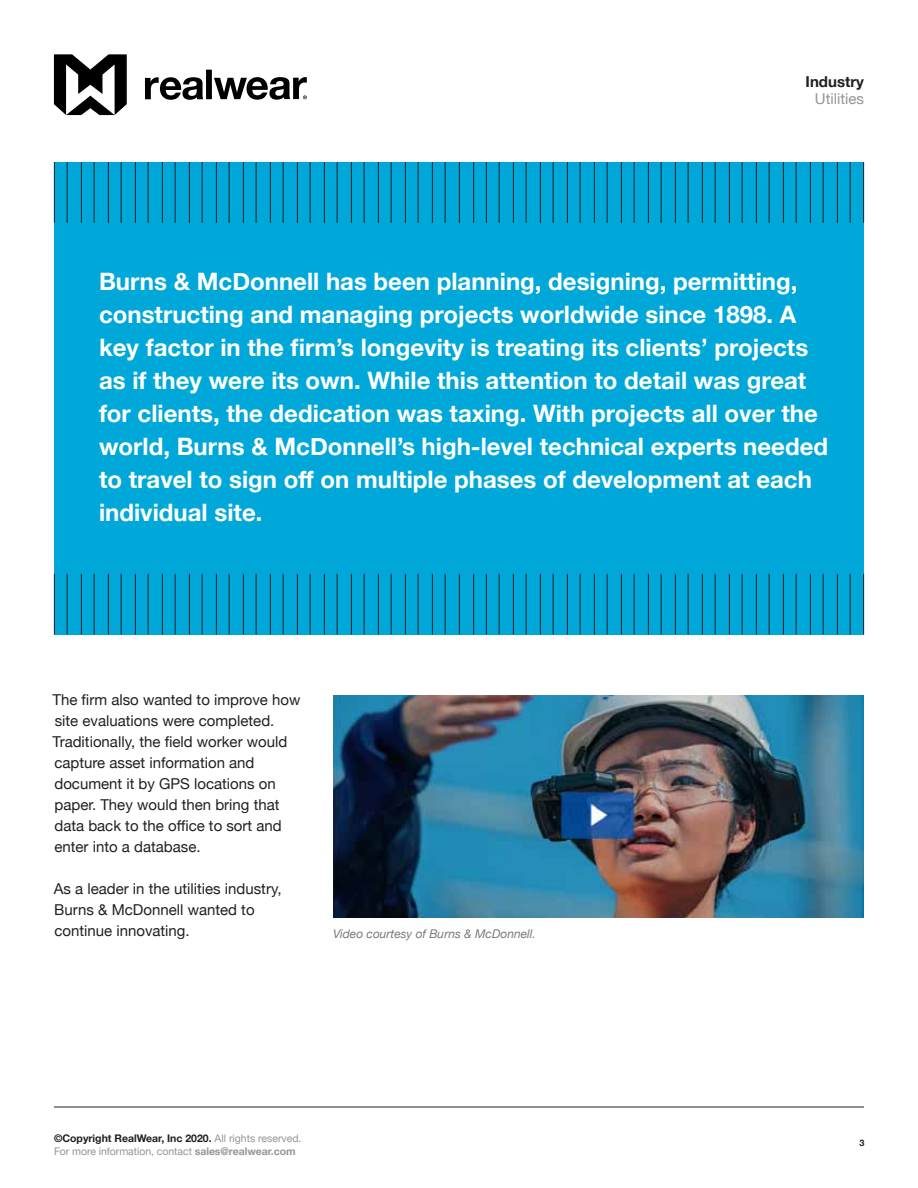
<style>
.page{position:relative;width:918px;height:1188px;background:#fff}
.page>*{position:absolute;margin:0;border:0;box-sizing:border-box;transform-origin:0 0}
.t1{font:700 24px/33px "Helvetica Neue";color:#fff}
.t2{font:15px/21px "Helvetica Neue";color:#231f20}
.t3{font:15px "Helvetica Neue";color:#939598}
.t4{font:700 15px "Helvetica Neue";color:#231f20}
.t5{font:italic 12px "Helvetica Neue";color:#77787b}
.t6{font:10.5px/13.5px "Helvetica Neue";letter-spacing:-.005em;color:#939598}
.t7{font:700 9px "Helvetica Neue";color:#231f20}
.s1{font-weight:700;color:#231f20}
.s2{font-weight:700}
</style>
<div class="page">
<hr style="left:54px;top:1107px;width:810px;height:1px;background:#231f20">
<svg style="left:145px;top:77px;width:58px;height:23px"></svg>
<div style="left:206px;top:70px;width:6px;height:29px;background:#000"></div>
<svg style="left:214px;top:77px;width:93px;height:23px"></svg>
<svg style="left:54px;top:54px;width:73px;height:61px"></svg>
<div style="left:54px;top:162px;width:810px;height:472px;background:#00a8da"></div>
<hr style="left:243px;top:162px;width:1px;height:61px;background:#231f20">
<hr style="left:675px;top:162px;width:1px;height:61px;background:#231f20">
<hr style="left:135px;top:162px;width:1px;height:61px;background:#231f20">
<hr style="left:567px;top:162px;width:1px;height:61px;background:#231f20">
<hr style="left:351px;top:162px;width:1px;height:61px;background:#231f20">
<hr style="left:783px;top:162px;width:1px;height:61px;background:#231f20">
<hr style="left:81px;top:162px;width:1px;height:61px;background:#231f20">
<hr style="left:513px;top:162px;width:1px;height:61px;background:#231f20">
<hr style="left:297px;top:162px;width:1px;height:61px;background:#231f20">
<hr style="left:729px;top:162px;width:1px;height:61px;background:#231f20">
<hr style="left:189px;top:162px;width:1px;height:61px;background:#231f20">
<hr style="left:621px;top:162px;width:1px;height:61px;background:#231f20">
<hr style="left:405px;top:162px;width:1px;height:61px;background:#231f20">
<hr style="left:837px;top:162px;width:1px;height:61px;background:#231f20">
<hr style="left:54px;top:162px;width:1px;height:61px;background:#231f20">
<hr style="left:486px;top:162px;width:1px;height:61px;background:#231f20">
<hr style="left:270px;top:162px;width:1px;height:61px;background:#231f20">
<hr style="left:702px;top:162px;width:1px;height:61px;background:#231f20">
<hr style="left:162px;top:162px;width:1px;height:61px;background:#231f20">
<hr style="left:594px;top:162px;width:1px;height:61px;background:#231f20">
<hr style="left:378px;top:162px;width:1px;height:61px;background:#231f20">
<hr style="left:810px;top:162px;width:1px;height:61px;background:#231f20">
<hr style="left:108px;top:162px;width:1px;height:61px;background:#231f20">
<hr style="left:540px;top:162px;width:1px;height:61px;background:#231f20">
<hr style="left:324px;top:162px;width:1px;height:61px;background:#231f20">
<hr style="left:756px;top:162px;width:1px;height:61px;background:#231f20">
<hr style="left:216px;top:162px;width:1px;height:61px;background:#231f20">
<hr style="left:648px;top:162px;width:1px;height:61px;background:#231f20">
<hr style="left:432px;top:162px;width:1px;height:61px;background:#231f20">
<hr style="left:863px;top:162px;width:1px;height:61px;background:#231f20">
<hr style="left:473px;top:162px;width:1px;height:61px;background:#231f20">
<hr style="left:256px;top:162px;width:1px;height:61px;background:#231f20">
<hr style="left:688px;top:162px;width:1px;height:61px;background:#231f20">
<hr style="left:148px;top:162px;width:1px;height:61px;background:#231f20">
<hr style="left:580px;top:162px;width:1px;height:61px;background:#231f20">
<hr style="left:364px;top:162px;width:1px;height:61px;background:#231f20">
<hr style="left:796px;top:162px;width:1px;height:61px;background:#231f20">
<hr style="left:94px;top:162px;width:1px;height:61px;background:#231f20">
<hr style="left:526px;top:162px;width:1px;height:61px;background:#231f20">
<hr style="left:310px;top:162px;width:1px;height:61px;background:#231f20">
<hr style="left:742px;top:162px;width:1px;height:61px;background:#231f20">
<hr style="left:202px;top:162px;width:1px;height:61px;background:#231f20">
<hr style="left:634px;top:162px;width:1px;height:61px;background:#231f20">
<hr style="left:418px;top:162px;width:1px;height:61px;background:#231f20">
<hr style="left:850px;top:162px;width:1px;height:61px;background:#231f20">
<hr style="left:459px;top:162px;width:1px;height:61px;background:#231f20">
<hr style="left:67px;top:162px;width:1px;height:61px;background:#231f20">
<hr style="left:499px;top:162px;width:1px;height:61px;background:#231f20">
<hr style="left:283px;top:162px;width:1px;height:61px;background:#231f20">
<hr style="left:715px;top:162px;width:1px;height:61px;background:#231f20">
<hr style="left:175px;top:162px;width:1px;height:61px;background:#231f20">
<hr style="left:607px;top:162px;width:1px;height:61px;background:#231f20">
<hr style="left:391px;top:162px;width:1px;height:61px;background:#231f20">
<hr style="left:823px;top:162px;width:1px;height:61px;background:#231f20">
<hr style="left:121px;top:162px;width:1px;height:61px;background:#231f20">
<hr style="left:553px;top:162px;width:1px;height:61px;background:#231f20">
<hr style="left:337px;top:162px;width:1px;height:61px;background:#231f20">
<hr style="left:769px;top:162px;width:1px;height:61px;background:#231f20">
<hr style="left:229px;top:162px;width:1px;height:61px;background:#231f20">
<hr style="left:661px;top:162px;width:1px;height:61px;background:#231f20">
<hr style="left:445px;top:162px;width:1px;height:61px;background:#231f20">
<hr style="left:243px;top:574px;width:1px;height:60px;background:#231f20">
<hr style="left:675px;top:574px;width:1px;height:60px;background:#231f20">
<hr style="left:135px;top:574px;width:1px;height:60px;background:#231f20">
<hr style="left:567px;top:574px;width:1px;height:60px;background:#231f20">
<hr style="left:351px;top:574px;width:1px;height:60px;background:#231f20">
<hr style="left:783px;top:574px;width:1px;height:60px;background:#231f20">
<hr style="left:81px;top:574px;width:1px;height:60px;background:#231f20">
<hr style="left:513px;top:574px;width:1px;height:60px;background:#231f20">
<hr style="left:297px;top:574px;width:1px;height:60px;background:#231f20">
<hr style="left:729px;top:574px;width:1px;height:60px;background:#231f20">
<hr style="left:189px;top:574px;width:1px;height:60px;background:#231f20">
<hr style="left:621px;top:574px;width:1px;height:60px;background:#231f20">
<hr style="left:405px;top:574px;width:1px;height:60px;background:#231f20">
<hr style="left:837px;top:574px;width:1px;height:60px;background:#231f20">
<hr style="left:54px;top:574px;width:1px;height:60px;background:#231f20">
<hr style="left:486px;top:574px;width:1px;height:60px;background:#231f20">
<hr style="left:270px;top:574px;width:1px;height:60px;background:#231f20">
<hr style="left:702px;top:574px;width:1px;height:60px;background:#231f20">
<hr style="left:162px;top:574px;width:1px;height:60px;background:#231f20">
<hr style="left:594px;top:574px;width:1px;height:60px;background:#231f20">
<hr style="left:378px;top:574px;width:1px;height:60px;background:#231f20">
<hr style="left:810px;top:574px;width:1px;height:60px;background:#231f20">
<hr style="left:108px;top:574px;width:1px;height:60px;background:#231f20">
<hr style="left:540px;top:574px;width:1px;height:60px;background:#231f20">
<hr style="left:324px;top:574px;width:1px;height:60px;background:#231f20">
<hr style="left:756px;top:574px;width:1px;height:60px;background:#231f20">
<hr style="left:216px;top:574px;width:1px;height:60px;background:#231f20">
<hr style="left:648px;top:574px;width:1px;height:60px;background:#231f20">
<hr style="left:432px;top:574px;width:1px;height:60px;background:#231f20">
<hr style="left:863px;top:574px;width:1px;height:60px;background:#231f20">
<hr style="left:473px;top:574px;width:1px;height:60px;background:#231f20">
<hr style="left:256px;top:574px;width:1px;height:60px;background:#231f20">
<hr style="left:688px;top:574px;width:1px;height:60px;background:#231f20">
<hr style="left:148px;top:574px;width:1px;height:60px;background:#231f20">
<hr style="left:580px;top:574px;width:1px;height:60px;background:#231f20">
<hr style="left:364px;top:574px;width:1px;height:60px;background:#231f20">
<hr style="left:796px;top:574px;width:1px;height:60px;background:#231f20">
<hr style="left:94px;top:574px;width:1px;height:60px;background:#231f20">
<hr style="left:526px;top:574px;width:1px;height:60px;background:#231f20">
<hr style="left:310px;top:574px;width:1px;height:60px;background:#231f20">
<hr style="left:742px;top:574px;width:1px;height:60px;background:#231f20">
<hr style="left:202px;top:574px;width:1px;height:60px;background:#231f20">
<hr style="left:634px;top:574px;width:1px;height:60px;background:#231f20">
<hr style="left:418px;top:574px;width:1px;height:60px;background:#231f20">
<hr style="left:850px;top:574px;width:1px;height:60px;background:#231f20">
<hr style="left:459px;top:574px;width:1px;height:60px;background:#231f20">
<hr style="left:67px;top:574px;width:1px;height:60px;background:#231f20">
<hr style="left:499px;top:574px;width:1px;height:60px;background:#231f20">
<hr style="left:283px;top:574px;width:1px;height:60px;background:#231f20">
<hr style="left:715px;top:574px;width:1px;height:60px;background:#231f20">
<hr style="left:175px;top:574px;width:1px;height:60px;background:#231f20">
<hr style="left:607px;top:574px;width:1px;height:60px;background:#231f20">
<hr style="left:391px;top:574px;width:1px;height:60px;background:#231f20">
<hr style="left:823px;top:574px;width:1px;height:60px;background:#231f20">
<hr style="left:121px;top:574px;width:1px;height:60px;background:#231f20">
<hr style="left:553px;top:574px;width:1px;height:60px;background:#231f20">
<hr style="left:337px;top:574px;width:1px;height:60px;background:#231f20">
<hr style="left:769px;top:574px;width:1px;height:60px;background:#231f20">
<hr style="left:229px;top:574px;width:1px;height:60px;background:#231f20">
<hr style="left:661px;top:574px;width:1px;height:60px;background:#231f20">
<hr style="left:445px;top:574px;width:1px;height:60px;background:#231f20">
<img style="left:333px;top:696px;width:531px;height:222px">
<p class="t4" style="left:806px;top:70px;width:60px">Industry</p>
<p class="t3" style="left:815px;top:88px;width:51px">Utilities</p>
<p class="t1" style="left:99px;top:266px;width:731px">Burns &amp; McDonnell has been planning, designing, permitting, constructing and managing projects worldwide since 1898. A key factor in the firm’s longevity is treating its clients’ projects as if they were its own. While this attention to detail was great for clients, the dedication was taxing. With projects all over the world, Burns &amp; McDonnell’s high-level technical experts needed to travel to sign off on multiple phases of development at each individual site.</p>
<p class="t2" style="left:52px;top:690px;width:250px">The firm also wanted to improve how site evaluations were completed.<br>Traditionally, the field worker would capture asset information and document it by GPS locations on paper. They would then bring that data back to the office to sort and enter into a database.</p>
<p class="t2" style="left:54px;top:879px;width:229px">As a leader in the utilities industry,<br>Burns &amp; McDonnell wanted to continue innovating.</p>
<p class="t5" style="left:333px;top:925px;width:204px">Video courtesy of Burns &amp; McDonnell.</p>
<p class="t6" style="left:54px;top:1132px;width:249px"><span class="s1">©Copyright RealWear, Inc 2020.</span> All rights reserved.<br>For more information, contact <span class="s2">sales@realwear.com</span></p>
<p class="t7" style="left:860px;top:1136px;width:7px">3</p>
</div>
